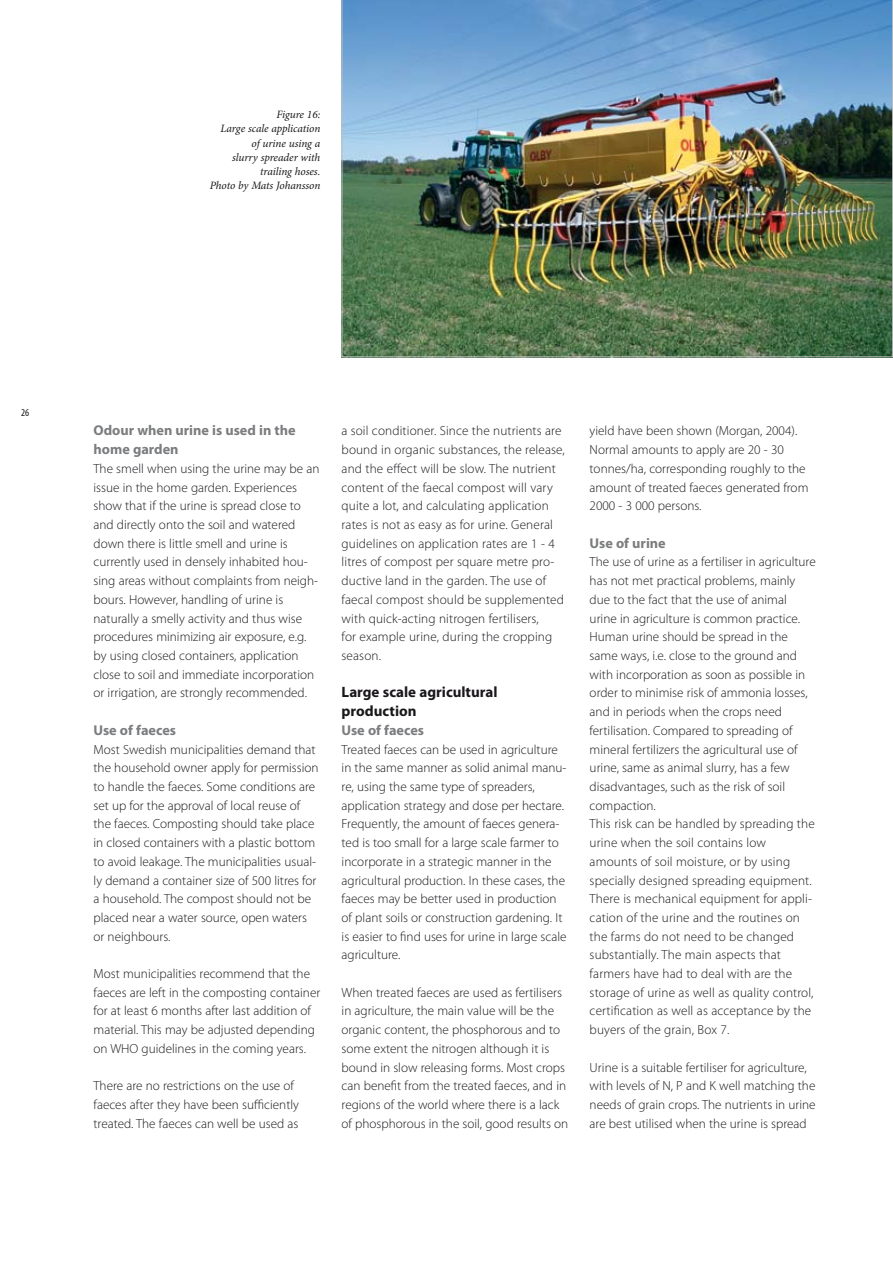
<style>
.page{position:relative;width:893px;height:1263px;background:#fff}
.page>*{position:absolute;margin:0;border:0;box-sizing:border-box;transform-origin:0 0}
.t1{font:700 15px/18.8px "Myriad Pro";color:#1a171b}
.t2{font:700 14.25px/18.8px "Myriad Pro";color:#7b7c7e}
.t3{font:300 13.2px/18.8px "Myriad Pro";color:#1a171b}
.t4{font:italic 11.25px/14.2px "Minion Pro";letter-spacing:-.01em;color:#1a171b;text-align:right}
.t5{font:condensed 10.5px "Myriad Pro";color:#1a171b}
</style>
<div class="page">
<img style="left:342px;top:0;width:551px;height:357px">
<p class="t4" style="left:210px;top:107px;width:112px">Figure 16:<br>Large scale application of urine using a<br>slurry spreader with trailing hoses.<br>Photo by Mats Johansson</p>
<p class="t5" style="left:21px;top:406px;width:10px">26</p>
<p class="t2" style="left:94px;top:421px;width:204px">Odour when urine is used in the home garden</p>
<p class="t3" style="left:94px;top:459px;width:227px">The smell when using the urine may be an issue in the home garden. Experiences show that if the urine is spread close to and directly onto the soil and watered down there is little smell and urine is currently used in densely inhabited hou&shy;sing areas without complaints from neigh&shy;bours. However, handling of urine is naturally a smelly activity and thus wise procedures minimizing air exposure, e.g. by using closed containers, application close to soil and immediate incorporation or irrigation, are strongly recommended.</p>
<p class="t2" style="left:94px;top:720px;width:84px">Use of faeces</p>
<p class="t3" style="left:94px;top:740px;width:227px">Most Swedish municipalities demand that the household owner apply for permission to handle the faeces. Some conditions are set up for the approval of local reuse of the faeces. Composting should take place in closed containers with a plastic bottom to avoid leakage. The municipalities usual&shy;ly demand a container size of 500 litres for a household. The compost should not be placed near a water source, open waters or neighbours.</p>
<p class="t3" style="left:94px;top:964px;width:228px">Most municipalities recommend that the faeces are left in the composting container for at least 6 months after last addition of material. This may be adjusted depending on WHO guidelines in the coming years.</p>
<p class="t3" style="left:94px;top:1076px;width:207px">There are no restrictions on the use of faeces after they have been sufficiently treated. The faeces can well be used as</p>
<p class="t3" style="left:342px;top:422px;width:225px">a soil conditioner. Since the nutrients are bound in organic substances, the release, and the effect will be slow. The nutrient content of the faecal compost will vary quite a lot, and calculating application rates is not as easy as for urine. General guidelines on application rates are 1 - 4 litres of compost per square metre pro&shy;ductive land in the garden. The use of faecal compost should be supplemented with quick-acting nitrogen fertilisers,<br>for example urine, during the cropping season.</p>
<p class="t1" style="left:342px;top:682px;width:157px">Large scale agricultural production</p>
<p class="t2" style="left:342px;top:720px;width:84px">Use of faeces</p>
<p class="t3" style="left:342px;top:740px;width:227px">Treated faeces can be used in agriculture in the same manner as solid animal manu&shy;re, using the same type of spreaders, application strategy and dose per hectare.<br>Frequently, the amount of faeces genera&shy;ted is too small for a large scale farmer to incorporate in a strategic manner in the agricultural production. In these cases, the faeces may be better used in production of plant soils or construction gardening. It is easier to find uses for urine in large scale agriculture.</p>
<p class="t3" style="left:342px;top:983px;width:228px">When treated faeces are used as fertilisers in agriculture, the main value will be the organic content, the phosphorous and to some extent the nitrogen although it is bound in slow releasing forms. Most crops can benefit from the treated faeces, and in regions of the world where there is a lack of phosphorous in the soil, good results on</p>
<p class="t3" style="left:590px;top:422px;width:220px">yield have been shown (Morgan, 2004).<br>Normal amounts to apply are 20 - 30 tonnes/ha, corresponding roughly to the amount of treated faeces generated from 2000 - 3 000 persons.</p>
<p class="t2" style="left:590px;top:533px;width:78px">Use of urine</p>
<p class="t3" style="left:590px;top:552px;width:228px">The use of urine as a fertiliser in agriculture has not met practical problems, mainly due to the fact that the use of animal urine in agriculture is common practice.<br>Human urine should be spread in the same ways, i.e. close to the ground and with incorporation as soon as possible in order to minimise risk of ammonia losses, and in periods when the crops need fertilisation. Compared to spreading of mineral fertilizers the agricultural use of urine, same as animal slurry, has a few disadvantages, such as the risk of soil compaction.<br>This risk can be handled by spreading the urine when the soil contains low amounts of soil moisture, or by using specially designed spreading equipment.<br>There is mechanical equipment for appli&shy;cation of the urine and the routines on the farms do not need to be changed substantially. The main aspects that farmers have had to deal with are the storage of urine as well as quality control, certification as well as acceptance by the buyers of the grain, Box 7.</p>
<p class="t3" style="left:590px;top:1058px;width:228px">Urine is a suitable fertiliser for agriculture, with levels of N, P and K well matching the needs of grain crops. The nutrients in urine are best utilised when the urine is spread</p>
</div>
